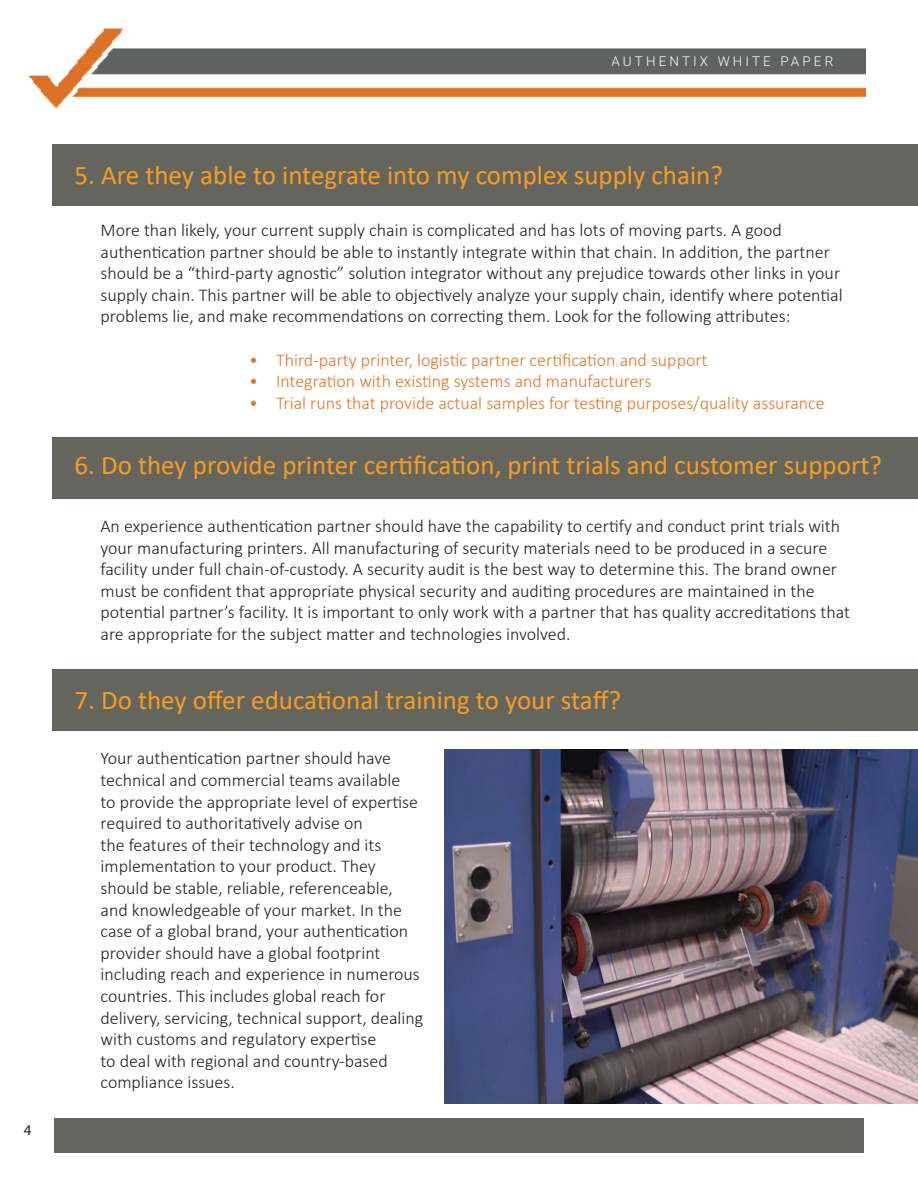
<style>
.page{position:relative;width:918px;height:1188px;background:#fff}
.page>*{position:absolute;margin:0;border:0;box-sizing:border-box;transform-origin:0 0}
.t1{font:27px "Calibri";color:#f89c23}
.t2{font:300 18px/21.6px "Calibri";color:#231f20}
.t3{font:300 18px "Calibri";color:#e87424}
.t4{font:15px "Myriad Pro";color:#231f20}
.t5{font:300 13.5px "Roboto";letter-spacing:.23em;color:#fff}
</style>
<div class="page">
<div style="left:54px;top:1118px;width:810px;height:35px;background:#64665d"></div>
<img style="left:28px;top:28px;width:837px;height:117px">
<div style="left:52px;top:669px;width:866px;height:61px;background:#64665d"></div>
<div style="left:52px;top:438px;width:866px;height:61px;background:#64665d"></div>
<div style="left:52px;top:145px;width:866px;height:61px;background:#64665d"></div>
<img style="left:445px;top:749px;width:473px;height:354px">
<p class="t4" style="left:24px;top:1121px;width:9px">4</p>
<p class="t5" style="left:612px;top:51px;width:223px">AUTHENTIX WHITE PAPER</p>
<h1 class="t1" style="left:75px;top:156px;width:650px">5. Are they able to integrate into my complex supply chain?</h1>
<p class="t2" style="left:101px;top:219px;width:744px">More than likely, your current supply chain is complicated and has lots of moving parts. A good authentication partner should be able to instantly integrate within that chain. In addition, the partner should be a “third-party agnostic” solution integrator without any prejudice towards other links in your supply chain. This partner will be able to objectively analyze your supply chain, identify where potential problems lie, and make recommendations on correcting them. Look for the following attributes:</p>
<p class="t3" style="left:249px;top:348px;width:460px">• Third-party printer, logistic partner certification and support</p>
<p class="t3" style="left:249px;top:370px;width:404px">• Integration with existing systems and manufacturers</p>
<p class="t3" style="left:249px;top:392px;width:577px">• Trial runs that provide actual samples for testing purposes/quality assurance</p>
<h1 class="t1" style="left:75px;top:447px;width:809px">6. Do they provide printer certification, print trials and customer support?</h1>
<p class="t2" style="left:101px;top:515px;width:751px">An experience authentication partner should have the capability to certify and conduct print trials with your manufacturing printers. All manufacturing of security materials need to be produced in a secure facility under full chain-of-custody. A security audit is the best way to determine this. The brand owner must be confident that appropriate physical security and auditing procedures are maintained in the potential partner’s facility. It is important to only work with a partner that has quality accreditations that are appropriate for the subject matter and technologies involved.</p>
<h1 class="t1" style="left:75px;top:681px;width:548px">7. Do they offer educational training to your staff?</h1>
<p class="t2" style="left:101px;top:747px;width:324px">Your authentication partner should have technical and commercial teams available<br>to provide the appropriate level of expertise required to authoritatively advise on<br>the features of their technology and its implementation to your product. They should be stable, reliable, referenceable, and knowledgeable of your market. In the case of a global brand, your authentication provider should have a global footprint including reach and experience in numerous countries. This includes global reach for delivery, servicing, technical support, dealing with customs and regulatory expertise<br>to deal with regional and country-based compliance issues.</p>
</div>
